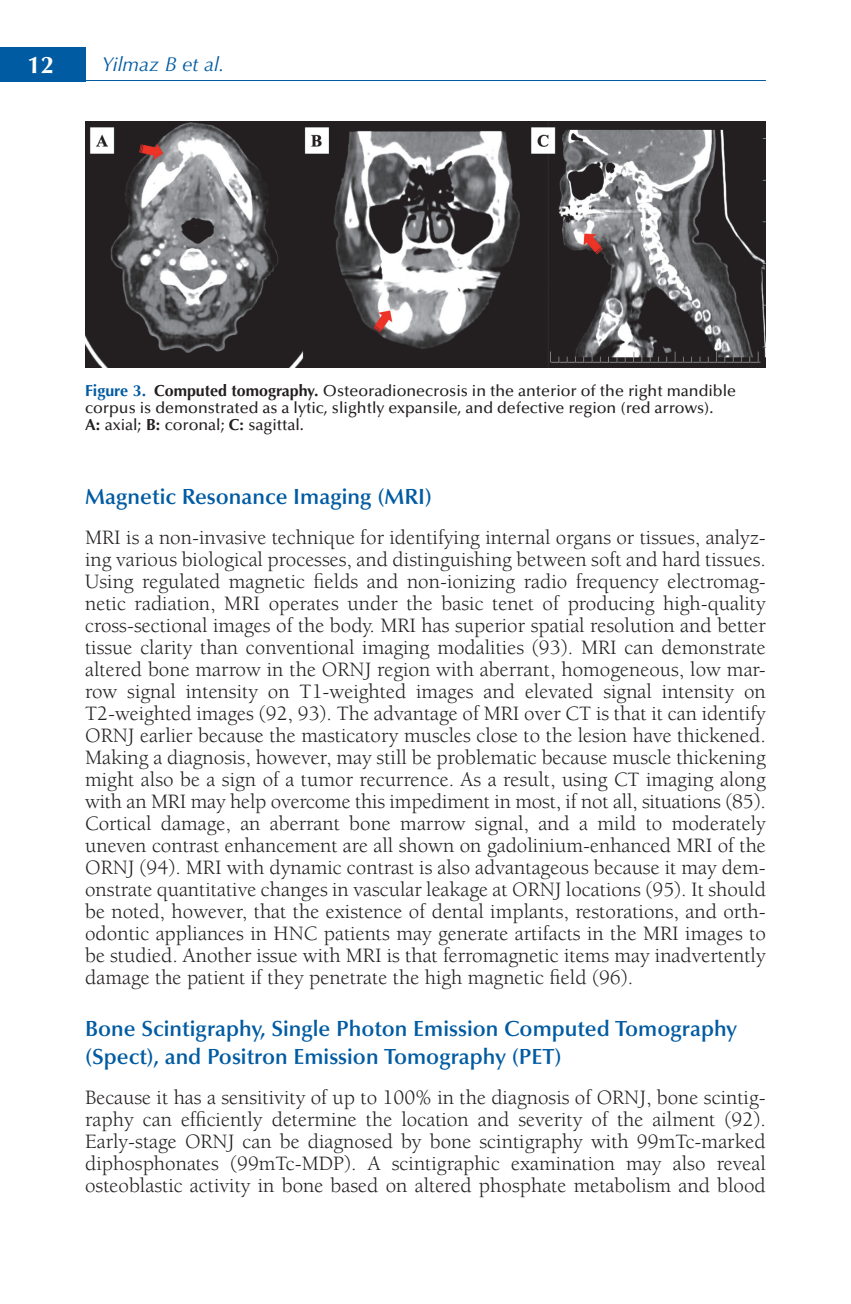
<style>
.page{position:relative;width:851px;height:1304px;background:#fff}
.page>*{position:absolute;margin:0;border:0;box-sizing:border-box;transform-origin:0 0}
.t1{font:700 24px "Optima LT Std";color:#fff}
.t2{font:600 22px/28px "Optima LT Std";color:#015ba2}
.t3{font:21px/22px "Berkeley Std";color:#231f20;text-align:justify}
.t4{font:italic 20px "Optima LT Std";color:#015ba2}
.t5{font:500 16px/17px "Optima LT Std";color:#231f20}
.s1{font-weight:700;color:#015ba2}
.s2{font-weight:700}
</style>
<div class="page">
<div style="left:0;top:47px;width:85px;height:34px;background:#015ba2"></div>
<hr style="left:0;top:80px;width:765px;height:1px;background:#015ba2">
<img style="left:85px;top:121px;width:680px;height:246px">
<p class="t1" style="left:27px;top:51px;width:28px">12</p>
<p class="t4" style="left:102px;top:53px;width:124px">Yilmaz B et al.</p>
<p class="t5" style="left:85px;top:383px;width:652px"><span class="s1">Figure 3.</span> <span class="s2">Computed tomography.</span> Osteoradionecrosis in the anterior of the right mandible corpus is demonstrated as a lytic, slightly expansile, and defective region (red arrows).<br><span class="s2">A:</span> axial; <span class="s2">B:</span> coronal; <span class="s2">C:</span> sagittal.</p>
<p class="t2" style="left:85px;top:483px;width:348px">Magnetic Resonance Imaging (MRI)</p>
<p class="t3" style="left:85px;top:527px;width:682px">MRI is a non-invasive technique for identifying internal organs or tissues, analyz&shy;ing various biological processes, and distinguishing between soft and hard tissues.<br>Using regulated magnetic fields and non-ionizing radio frequency electromag&shy;netic radiation, MRI operates under the basic tenet of producing high-quality cross-sectional images of the body. MRI has superior spatial resolution and better tissue clarity than conventional imaging modalities (93). MRI can demonstrate altered bone marrow in the ORNJ region with aberrant, homogeneous, low mar&shy;row signal intensity on T1-weighted images and elevated signal intensity on T2-weighted images (92, 93). The advantage of MRI over CT is that it can identify ORNJ earlier because the masticatory muscles close to the lesion have thickened.<br>Making a diagnosis, however, may still be problematic because muscle thickening might also be a sign of a tumor recurrence. As a result, using CT imaging along with an MRI may help overcome this impediment in most, if not all, situations (85).<br>Cortical damage, an aberrant bone marrow signal, and a mild to moderately uneven contrast enhancement are all shown on gadolinium-enhanced MRI of the ORNJ (94). MRI with dynamic contrast is also advantageous because it may dem&shy;onstrate quantitative changes in vascular leakage at ORNJ locations (95). It should be noted, however, that the existence of dental implants, restorations, and orth&shy;odontic appliances in HNC patients may generate artifacts in the MRI images to be studied. Another issue with MRI is that ferromagnetic items may inadvertently damage the patient if they penetrate the high magnetic field (96).</p>
<p class="t2" style="left:85px;top:1015px;width:653px">Bone Scintigraphy, Single Photon Emission Computed Tomography (Spect), and Positron Emission Tomography (PET)</p>
<p class="t3" style="left:85px;top:1087px;width:682px">Because it has a sensitivity of up to 100% in the diagnosis of ORNJ, bone scintig&shy;raphy can efficiently determine the location and severity of the ailment (92).<br>Early-stage ORNJ can be diagnosed by bone scintigraphy with 99mTc-marked diphosphonates (99mTc-MDP). A scintigraphic examination may also reveal osteoblastic activity in bone based on altered phosphate metabolism and blood</p>
</div>
